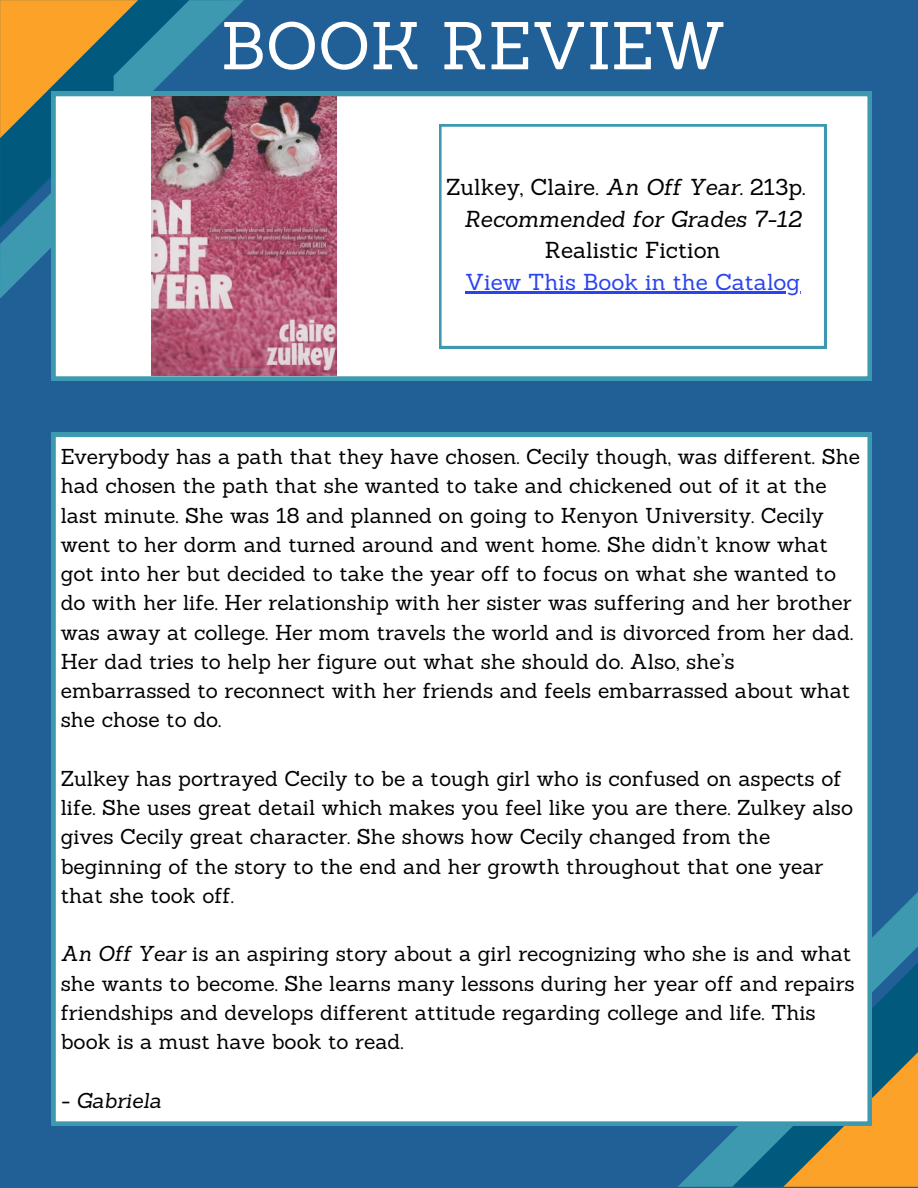
<style>
.page{position:relative;width:918px;height:1188px;background:#216096}
.page>*{position:absolute;margin:0;border:0;box-sizing:border-box;transform-origin:0 0}
.t1{font:65.85px "Sanchez";color:#fff}
.t2{font:22.5px "Sanchez";color:#000}
.t3{font:italic 22.5px "Sanchez";color:#000}
.t4{font:22.5px "Sanchez";color:#2a43f1}
.t5{font:21px/29.2px "Sanchez";color:#000}
.t6{font:italic 21px "Sanchez";color:#000}
.s1{font-style:italic}
</style>
<div class="page">
<svg style="left:678px;top:892px;width:240px;height:295px;background:#678170"></svg>
<svg style="left:0;top:0;width:244px;height:299px"></svg>
<svg style="left:51px;top:92px;width:821px;height:289px;background:#eaf4f6"></svg>
<div style="left:439px;top:124px;width:387px;height:224px;background:#fff"></div>
<hr style="left:465px;top:291px;width:335px;height:2px;background:#2a43f1">
<div style="left:51px;top:433px;width:821px;height:693px;background:#fff"></div>
<img style="left:151px;top:97px;width:186px;height:279px">
<p class="t1" style="left:221px;top:3px;width:507px">BOOK REVIEW</p>
<p class="t2" style="left:446px;top:173px;width:361px">Zulkey, Claire. <span class="s1">An Off Year</span>. 213p.</p>
<p class="t3" style="left:464px;top:204px;width:339px">Recommended for Grades 7-12</p>
<p class="t2" style="left:545px;top:236px;width:177px">Realistic Fiction</p>
<p class="t4" style="left:465px;top:267px;width:337px">View This Book in the Catalog</p>
<p class="t5" style="left:61px;top:442px;width:801px">Everybody has a path that they have chosen. Cecily though, was different. She had chosen the path that she wanted to take and chickened out of it at the last minute. She was 18 and planned on going to Kenyon University. Cecily went to her dorm and turned around and went home. She didn’t know what got into her but decided to take the year off to focus on what she wanted to do with her life. Her relationship with her sister was suffering and her brother was away at college. Her mom travels the world and is divorced from her dad.<br>Her dad tries to help her figure out what she should do. Also, she’s embarrassed to reconnect with her friends and feels embarrassed about what she chose to do.</p>
<p class="t5" style="left:61px;top:764px;width:794px">Zulkey has portrayed Cecily to be a tough girl who is confused on aspects of life. She uses great detail which makes you feel like you are there. Zulkey also gives Cecily great character. She shows how Cecily changed from the beginning of the story to the end and her growth throughout that one year that she took off.</p>
<p class="t5" style="left:61px;top:939px;width:796px"><span class="s1">An Off Year</span> is an aspiring story about a girl recognizing who she is and what she wants to become. She learns many lessons during her year off and repairs friendships and develops different attitude regarding college and life. This book is a must have book to read.</p>
<p class="t6" style="left:61px;top:1086px;width:102px">- Gabriela</p>
</div>
